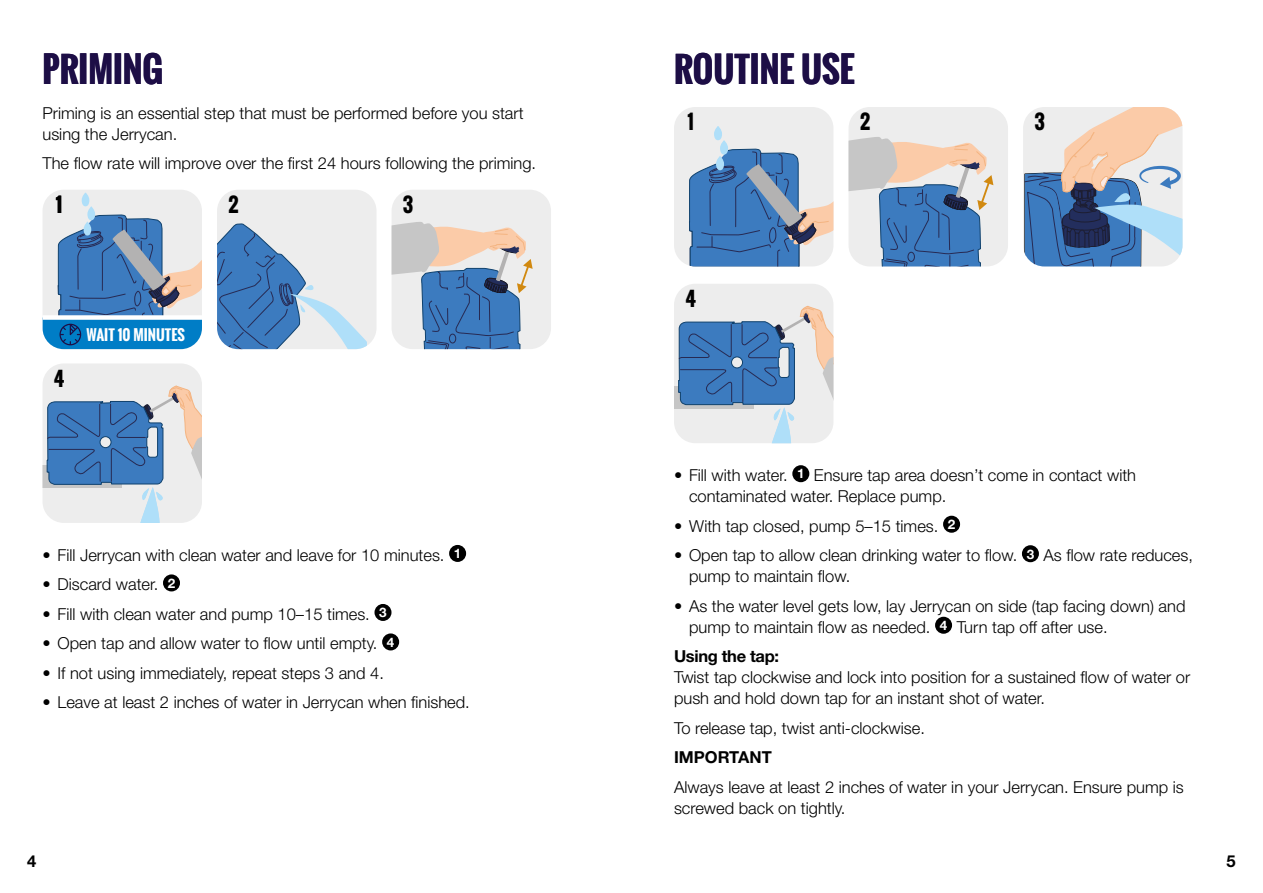
<style>
.page{position:relative;width:1263px;height:893px;background:#fff}
.page>*{position:absolute;margin:0;border:0;box-sizing:border-box;transform-origin:0 0}
.t1{font:700 34.5px "Oswald";color:#1d0e46}
.t2{font:700 19.5px "Oswald";color:#000}
.t3{font:300 16.5px/21px "Helvetica Neue LT Std";color:#000}
.t4{font:700 16.5px "Helvetica Neue LT Std";letter-spacing:-.02em;color:#000}
.t5{font:700 16.5px "Helvetica Neue LT Std";color:#000}
.t6{font:700 14.4px "Oswald";color:#fff}
</style>
<div class="page">
<div style="left:674px;top:284px;width:159px;height:159px;background:#ededed;border-radius:21px"></div>
<div style="left:674px;top:386px;width:80px;height:22px;background:#c6c6c6"></div>
<svg style="left:677px;top:306px;width:156px;height:137px"></svg>
<div style="left:449px;top:545px;width:17px;height:17px;background:#000;border-radius:50%"></div>
<div style="left:163px;top:574px;width:17px;height:17px;background:#000;border-radius:50%"></div>
<div style="left:374px;top:604px;width:17px;height:17px;background:#000;border-radius:50%"></div>
<div style="left:382px;top:633px;width:17px;height:17px;background:#000;border-radius:50%"></div>
<div style="left:792px;top:465px;width:17px;height:17px;background:#000;border-radius:50%"></div>
<div style="left:943px;top:516px;width:17px;height:17px;background:#000;border-radius:50%"></div>
<div style="left:1022px;top:545px;width:17px;height:17px;background:#000;border-radius:50%"></div>
<div style="left:935px;top:617px;width:17px;height:17px;background:#000;border-radius:50%"></div>
<div style="left:217px;top:190px;width:159px;height:159px;background:#ededed;border-radius:21px"></div>
<svg style="left:217px;top:223px;width:150px;height:126px"></svg>
<div style="left:43px;top:363px;width:159px;height:160px;background:#ededed;border-radius:21px"></div>
<div style="left:43px;top:465px;width:79px;height:23px;background:#c6c6c6"></div>
<svg style="left:46px;top:386px;width:156px;height:137px"></svg>
<div style="left:674px;top:107px;width:159px;height:159px;background:#ededed;border-radius:21px"></div>
<svg style="left:689px;top:126px;width:144px;height:140px"></svg>
<div style="left:848px;top:107px;width:160px;height:159px;background:#ededed;border-radius:21px"></div>
<svg style="left:848px;top:137px;width:145px;height:129px"></svg>
<svg style="left:1024px;top:107px;width:158px;height:159px;background:#a5b0c1"></svg>
<div style="left:392px;top:190px;width:159px;height:159px;background:#ededed;border-radius:21px"></div>
<svg style="left:392px;top:222px;width:141px;height:127px"></svg>
<svg style="left:43px;top:192px;width:159px;height:157px;background:#81a9cb"></svg>
<h1 class="t1" style="left:43px;top:43px;width:122px">PRIMING</h1>
<h1 class="t1" style="left:674px;top:43px;width:182px">ROUTINE USE</h1>
<p class="t3" style="left:43px;top:102px;width:483px">Priming is an essential step that must be performed before you start using the Jerrycan.</p>
<p class="t3" style="left:43px;top:153px;width:495px">The flow rate will improve over the first 24 hours following the priming.</p>
<p class="t2" style="left:56px;top:190px;width:8px">1</p>
<p class="t2" style="left:229px;top:190px;width:12px">2</p>
<p class="t2" style="left:403px;top:190px;width:12px">3</p>
<p class="t2" style="left:54px;top:364px;width:12px">4</p>
<p class="t6" style="left:87px;top:324px;width:100px">WAIT 10 MINUTES</p>
<p class="t3" style="left:43px;top:544px;width:420px">• Fill Jerrycan with clean water and leave for 10 minutes. <sup>1</sup></p>
<p class="t3" style="left:43px;top:574px;width:134px">• Discard water. <sup>2</sup></p>
<p class="t3" style="left:43px;top:603px;width:346px">• Fill with clean water and pump 10–15 times. <sup>3</sup></p>
<p class="t3" style="left:43px;top:633px;width:353px">• Open tap and allow water to flow until empty. <sup>4</sup></p>
<p class="t3" style="left:43px;top:662px;width:343px">• If not using immediately, repeat steps 3 and 4.</p>
<p class="t3" style="left:43px;top:692px;width:429px">• Leave at least 2 inches of water in Jerrycan when finished.</p>
<p class="t2" style="left:687px;top:107px;width:8px">1</p>
<p class="t2" style="left:860px;top:107px;width:12px">2</p>
<p class="t2" style="left:1034px;top:107px;width:12px">3</p>
<p class="t2" style="left:685px;top:284px;width:12px">4</p>
<p class="t3" style="left:689px;top:464px;width:449px;text-indent:-15px">• Fill with water. <sup>1</sup> Ensure tap area doesn’t come in contact with contaminated water. Replace pump.</p>
<p class="t3" style="left:674px;top:515px;width:283px">• With tap closed, pump 5–15 times. <sup>2</sup></p>
<p class="t3" style="left:689px;top:544px;width:505px;text-indent:-15px">• Open tap to allow clean drinking water to flow. <sup>3</sup> As flow rate reduces, pump to maintain flow.</p>
<p class="t3" style="left:689px;top:595px;width:498px;text-indent:-15px">• As the water level gets low, lay Jerrycan on side (tap facing down) and pump to maintain flow as needed. <sup>4</sup> Turn tap off after use.</p>
<p class="t4" style="left:674px;top:646px;width:107px">Using the tap:</p>
<p class="t3" style="left:674px;top:666px;width:518px">Twist tap clockwise and lock into position for a sustained flow of water or push and hold down tap for an instant shot of water.</p>
<p class="t3" style="left:674px;top:717px;width:252px">To release tap, twist anti-clockwise.</p>
<p class="t5" style="left:674px;top:747px;width:99px">IMPORTANT</p>
<p class="t3" style="left:674px;top:776px;width:511px">Always leave at least 2 inches of water in your Jerrycan. Ensure pump is screwed back on tightly.</p>
<p class="t4" style="left:27px;top:851px;width:11px">4</p>
<p class="t4" style="left:1226px;top:851px;width:11px">5</p>
</div>
